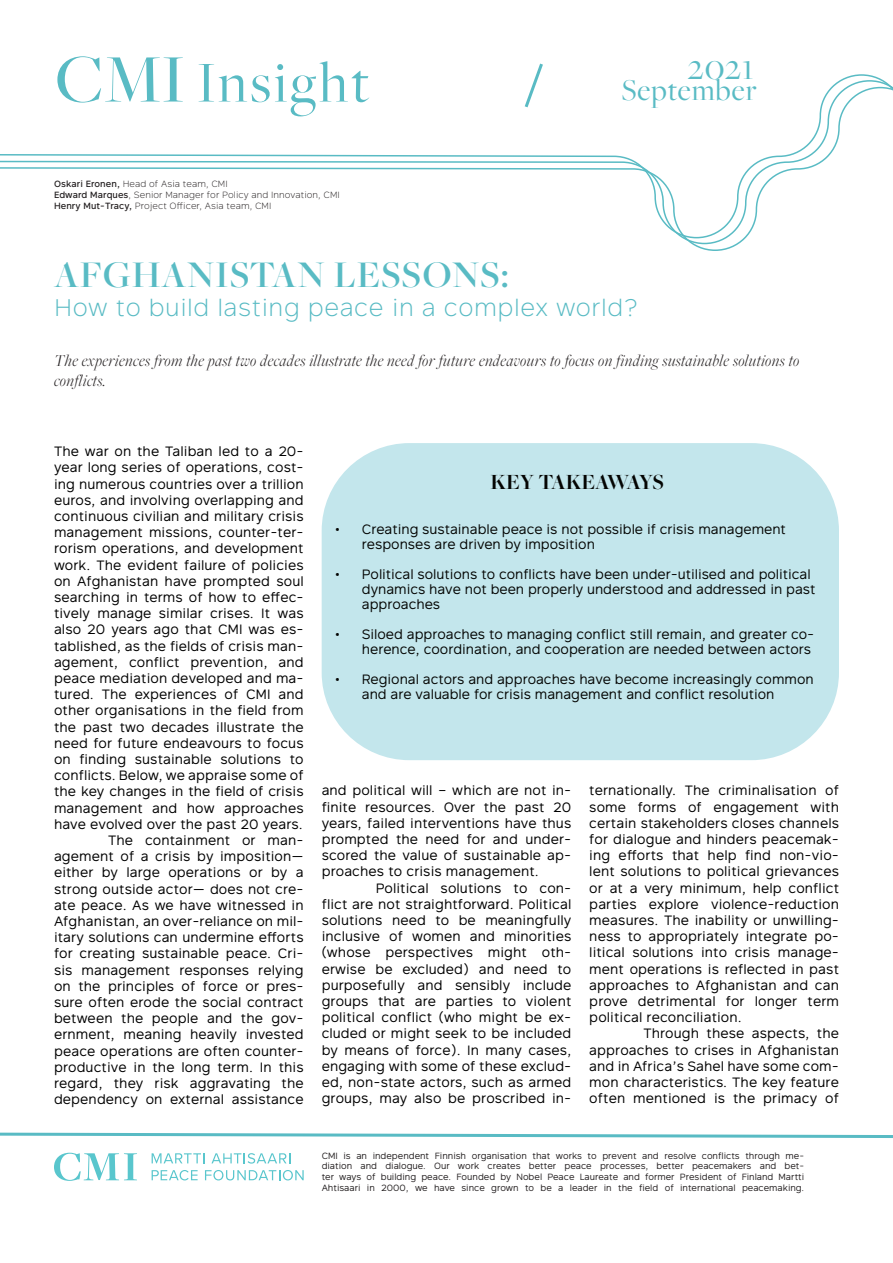
<style>
.page{position:relative;width:893px;height:1263px;background:#fff}
.page>*{position:absolute;margin:0;border:0;box-sizing:border-box;transform-origin:0 0}
.t1{font:60px "Freight Big Pro";letter-spacing:.05em;color:#59bbc4}
.t2{font:600 39px "Freight Big Pro";letter-spacing:.025em;color:#59bbc4}
.t3{font:37.5px "Freight Big Pro";color:#59bbc4}
.t4{font:31.5px "Freight Big Pro";letter-spacing:.03em;color:#59bbc4}
.t5{font:300 24px "Rutan";letter-spacing:.025em;color:#59bbc4}
.t6{font:700 22.5px "Freight Big Pro";letter-spacing:-.02em;color:#040503}
.t7{font:italic 300 17.25px/20.7px "Freight Big Pro";letter-spacing:.025em;color:#231f20}
.Body{font:13.5px/16.2px "Rutan";letter-spacing:.01em;color:#000;text-align:justify}
.t8{font:13.5px/15px "Rutan";color:#040503}
.t9{font:9px/10.8px "Rutan";color:#231f20;text-align:justify}
.t10{font:300 9px "Rutan";letter-spacing:.01em;color:#231f20}
.s1{font-weight:500;font-size:70.5px}
.s2{font-weight:500}
</style>
<div class="page">
<div style="left:322px;top:443px;width:517px;height:317px;background:#c3e6ec;border-radius:88px"></div>
<svg style="left:0;top:1132px;width:893px;height:49px"></svg>
<svg style="left:0;top:86px;width:893px;height:165px"></svg>
<svg style="left:522px;top:63px;width:23px;height:48px"></svg>
<svg style="left:152px;top:1153px;width:53px;height:10px"></svg>
<svg style="left:211px;top:1153px;width:80px;height:10px"></svg>
<svg style="left:152px;top:1170px;width:46px;height:10px"></svg>
<svg style="left:205px;top:1170px;width:99px;height:10px"></svg>
<svg style="left:54px;top:1153px;width:83px;height:28px"></svg>
<p class="t1" style="left:56px;top:43px;width:315px"><span class="s1">CMI</span>Insight</p>
<p class="t10" style="left:54px;top:177px;width:175px"><span class="s2">Oskari Eronen,</span> Head of Asia team, CMI</p>
<p class="t10" style="left:54px;top:188px;width:287px"><span class="s2">Edward Marques</span>, Senior Manager for Policy and Innovation, CMI</p>
<p class="t10" style="left:54px;top:198px;width:219px"><span class="s2">Henry Mut-Tracy,</span> Project Officer, Asia team, CMI</p>
<p class="t3" style="left:688px;top:43px;width:68px">2021</p>
<p class="t4" style="left:621px;top:70px;width:137px">September</p>
<p class="t2" style="left:54px;top:249px;width:456px">AFGHANISTAN LESSONS:</p>
<p class="t5" style="left:54px;top:288px;width:586px">How to build lasting peace in a complex world?</p>
<p class="t7" style="left:54px;top:349px;width:747px">The experiences from the past two decades illustrate the need for future endeavours to focus on finding sustainable solutions to conflicts.</p>
<p class="Body" style="left:54px;top:443px;width:251px">The war on the Taliban led to a 20- year long series of operations, cost&shy;ing numerous countries over a trillion euros, and involving overlapping and continuous civilian and military crisis management missions, counter-ter&shy;rorism operations, and development work. The evident failure of policies on Afghanistan have prompted soul searching in terms of how to effec&shy;tively manage similar crises. It was also 20 years ago that CMI was es&shy;tablished, as the fields of crisis man&shy;agement, conflict prevention, and peace mediation developed and ma&shy;tured. The experiences of CMI and other organisations in the field from the past two decades illustrate the need for future endeavours to focus on finding sustainable solutions to conflicts. Below, we appraise some of the key changes in the field of crisis management and how approaches have evolved over the past 20 years.</p>
<p class="Body" style="left:54px;top:831px;width:251px;text-indent:54px">The containment or man&shy;agement of a crisis by imposition— either by large operations or by a strong outside actor— does not cre&shy;ate peace. As we have witnessed in Afghanistan, an over-reliance on mil&shy;itary solutions can undermine efforts for creating sustainable peace. Cri&shy;sis management responses relying on the principles of force or pres&shy;sure often erode the social contract between the people and the gov&shy;ernment, meaning heavily invested peace operations are often counter&shy;productive in the long term. In this regard, they risk aggravating the dependency on external assistance</p>
<p class="t6" style="left:490px;top:467px;width:175px">KEY TAKEAWAYS</p>
<p class="t8" style="left:362px;top:521px;width:426px;text-indent:-27px">• Creating sustainable peace is not possible if crisis management responses are driven by imposition</p>
<p class="t8" style="left:362px;top:566px;width:455px;text-indent:-27px">• Political solutions to conflicts have been under-utilised and political dynamics have not been properly understood and addressed in past approaches</p>
<p class="t8" style="left:335px;top:626px;width:481px;text-align:right">• Siloed approaches to managing conflict still remain, and greater co&shy;herence, coordination, and cooperation are needed between actors</p>
<p class="t8" style="left:362px;top:671px;width:453px;text-indent:-27px">• Regional actors and approaches have become increasingly common and are valuable for crisis management and conflict resolution</p>
<p class="Body" style="left:322px;top:782px;width:251px">and political will – which are not in&shy;finite resources. Over the past 20 years, failed interventions have thus prompted the need for and under&shy;scored the value of sustainable ap&shy;proaches to crisis management.</p>
<p class="Body" style="left:322px;top:879px;width:251px;text-indent:54px">Political solutions to con&shy;flict are not straightforward. Political solutions need to be meaningfully inclusive of women and minorities (whose perspectives might oth&shy;erwise be excluded) and need to purposefully and sensibly include groups that are parties to violent political conflict (who might be ex&shy;cluded or might seek to be included by means of force). In many cases, engaging with some of these exclud&shy;ed, non-state actors, such as armed groups, may also be proscribed in-</p>
<p class="Body" style="left:589px;top:782px;width:251px">ternationally. The criminalisation of some forms of engagement with certain stakeholders closes channels for dialogue and hinders peacemak&shy;ing efforts that help find non-vio&shy;lent solutions to political grievances or at a very minimum, help conflict parties explore violence-reduction measures. The inability or unwilling&shy;ness to appropriately integrate po&shy;litical solutions into crisis manage&shy;ment operations is reflected in past approaches to Afghanistan and can prove detrimental for longer term political reconciliation.</p>
<p class="Body" style="left:589px;top:1025px;width:251px;text-indent:54px">Through these aspects, the approaches to crises in Afghanistan and in Africa’s Sahel have some com&shy;mon characteristics. The key feature often mentioned is the primacy of</p>
<p class="t9" style="left:322px;top:1149px;width:484px">CMI is an independent Finnish organisation that works to prevent and resolve conflicts through me&shy;diation and dialogue. Our work creates better peace processes, better peacemakers and bet&shy;ter ways of building peace. Founded by Nobel Peace Laureate and former President of Finland Martti Ahtisaari in 2000, we have since grown to be a leader in the field of international peacemaking.</p>
</div>
